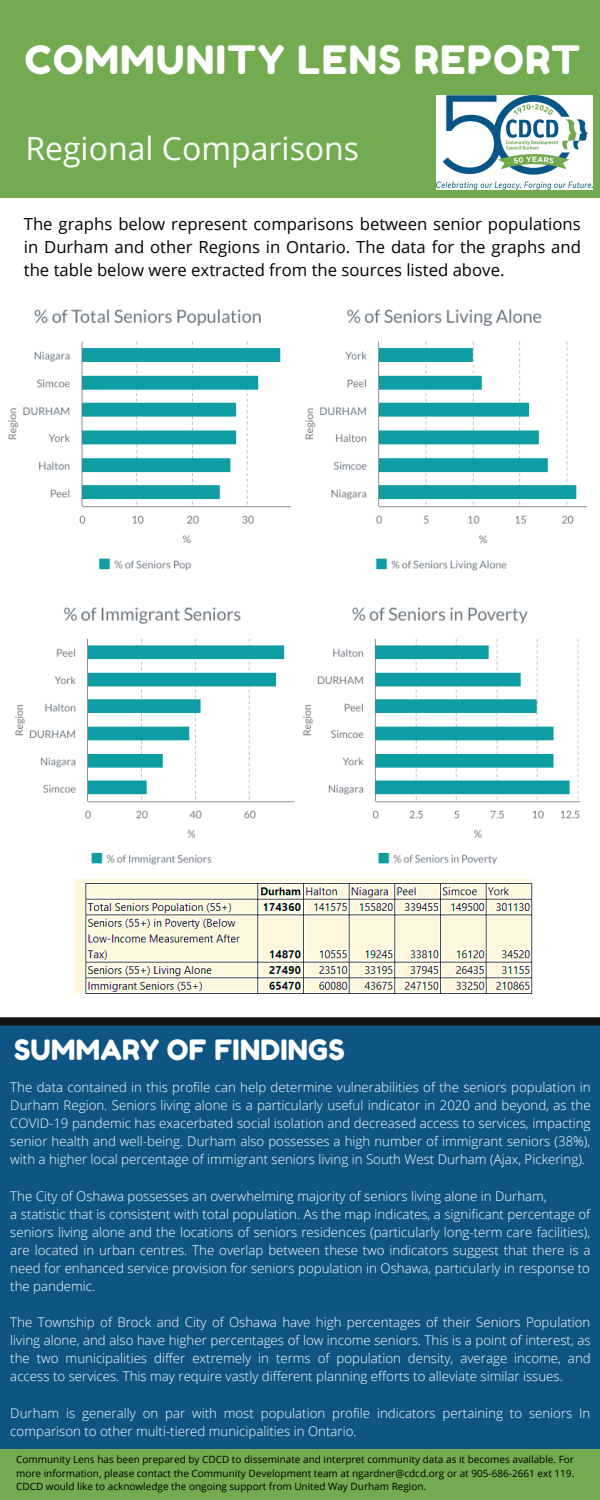
<style>
.page{position:relative;width:600px;height:1500px;background:#fff}
.page>*{position:absolute;margin:0;border:0;box-sizing:border-box;transform-origin:0 0}
.t1{font:39.1px "Fredoka One";letter-spacing:.04em;color:#fff}
.t2{font:32px "Open Sans";color:#fff}
.t3{font:28px "Fredoka One";letter-spacing:.01em;color:#fff}
.t4{font:16.7px/23.2px "Open Sans";color:#000;text-align:justify}
.t5{font:300 13.3px/18.1px "Open Sans";color:#fff;text-align:justify}
.t6{font:10px/13.5px "Open Sans";color:#000;text-align:justify}
</style>
<div class="page">
<div style="left:0;top:0;width:600px;height:197px;background:#73ab50"></div>
<img style="left:8px;top:309px;width:283px;height:262px">
<img style="left:305px;top:309px;width:282px;height:262px">
<img style="left:303px;top:607px;width:277px;height:258px">
<div style="left:0;top:1025px;width:600px;height:440px;background:#0f5584"></div>
<div style="left:0;top:1017px;width:600px;height:9px;background:#121113"></div>
<img style="left:15px;top:607px;width:280px;height:258px">
<img style="left:75px;top:880px;width:458px;height:114px">
<img style="left:437px;top:95px;width:155px;height:95px">
<div style="left:0;top:1449px;width:600px;height:51px;background:#73ab50"></div>
<h1 class="t1" style="left:25px;top:36px;width:557px">COMMUNITY LENS REPORT</h1>
<h2 class="t2" style="left:25px;top:126px;width:335px">Regional Comparisons</h2>
<p class="t4" style="left:24px;top:212px;width:559px">The graphs below represent comparisons between senior populations in Durham and other Regions in Ontario. The data for the graphs and the table below were extracted from the sources listed above.</p>
<h3 class="t3" style="left:14px;top:1033px;width:332px">SUMMARY OF FINDINGS</h3>
<p class="t5" style="left:10px;top:1078px;width:582px">The data contained in this profile can help determine vulnerabilities of the seniors population in Durham Region. Seniors living alone is a particularly useful indicator in 2020 and beyond, as the COVID-19 pandemic has exacerbated social isolation and decreased access to services, impacting senior health and well-being. Durham also possesses a high number of immigrant seniors (38%), with a higher local percentage of immigrant seniors living in South West Durham (Ajax, Pickering).</p>
<p class="t5" style="left:10px;top:1186px;width:582px;text-align:left">The City of Oshawa possesses an overwhelming majority of seniors living alone in Durham,<br>a statistic that is consistent with total population. As the map indicates, a significant percentage of seniors living alone and the locations of seniors residences (particularly long-term care facilities), are located in urban centres. The overlap between these two indicators suggest that there is a need for enhanced service provision for seniors population in Oshawa, particularly in response to the pandemic.</p>
<p class="t5" style="left:10px;top:1313px;width:582px">The Township of Brock and City of Oshawa have high percentages of their Seniors Population living alone, and also have higher percentages of low income seniors. This is a point of interest, as the two municipalities differ extremely in terms of population density, average income, and access to services. This may require vastly different planning efforts to alleviate similar issues.</p>
<p class="t5" style="left:10px;top:1403px;width:582px">Durham is generally on par with most population profile indicators pertaining to seniors In comparison to other multi-tiered municipalities in Ontario.</p>
<p class="t6" style="left:16px;top:1453px;width:560px">Community Lens has been prepared by CDCD to disseminate and interpret community data as it becomes available. For more information, please contact the Community Development team at ngardner@cdcd.org or at 905-686-2661 ext 119.<br>CDCD would like to acknowledge the ongoing support from United Way Durham Region.</p>
</div>
